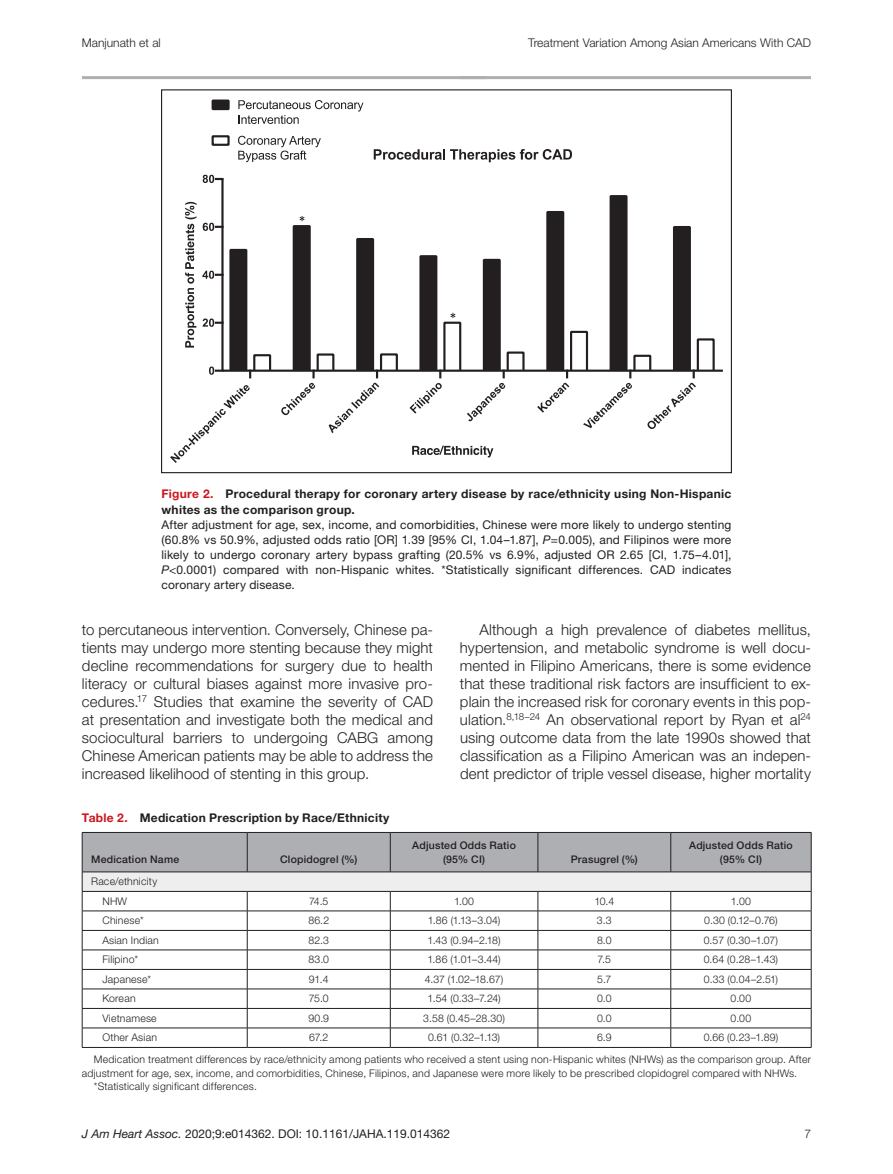
<style>
.page{position:relative;width:893px;height:1174px;background:#fff}
.page>*{position:absolute;margin:0;border:0;box-sizing:border-box;transform-origin:0 0}
.t1{font:300 15px/18px "Helvetica Neue LT Std";letter-spacing:.005em;color:#231f20;text-align:justify}
.t2{font:12px/15px "Helvetica Neue LT Std";letter-spacing:.01em;color:#231f20;text-align:justify}
.t3{font:700 12px/15px "Helvetica Neue LT Std";letter-spacing:.025em;color:#231f20}
.t4{font:300 12px "Helvetica Neue LT Std";color:#231f20}
.t5{font:300 10.5px/19.5px "Helvetica Neue LT Std";letter-spacing:.02em;color:#231f20}
.t6{font:500 10.5px/13.5px "Helvetica Neue LT Std";letter-spacing:.02em;color:#231f20;text-align:center}
.s1{color:#cd151d}
.s2{font-style:italic}
</style>
<div class="page">
<div style="left:230px;top:250px;width:16px;height:121px;background:#231f20"></div>
<div style="left:229px;top:249px;width:18px;height:122px;border:2px solid #231f20"></div>
<div style="left:294px;top:226px;width:16px;height:145px;background:#231f20"></div>
<div style="left:293px;top:225px;width:18px;height:146px;border:2px solid #231f20"></div>
<div style="left:357px;top:239px;width:16px;height:132px;background:#231f20"></div>
<div style="left:356px;top:238px;width:18px;height:133px;border:2px solid #231f20"></div>
<div style="left:420px;top:256px;width:16px;height:115px;background:#231f20"></div>
<div style="left:419px;top:255px;width:18px;height:116px;border:2px solid #231f20"></div>
<div style="left:484px;top:260px;width:16px;height:111px;background:#231f20"></div>
<div style="left:483px;top:259px;width:18px;height:112px;border:2px solid #231f20"></div>
<div style="left:547px;top:212px;width:16px;height:159px;background:#231f20"></div>
<div style="left:546px;top:211px;width:18px;height:160px;border:2px solid #231f20"></div>
<div style="left:611px;top:196px;width:15px;height:175px;background:#231f20"></div>
<div style="left:610px;top:195px;width:17px;height:176px;border:2px solid #231f20"></div>
<div style="left:674px;top:227px;width:16px;height:144px;background:#231f20"></div>
<div style="left:673px;top:226px;width:18px;height:145px;border:2px solid #231f20"></div>
<div style="left:253px;top:354px;width:18px;height:17px;border:2px solid #231f20"></div>
<div style="left:317px;top:353px;width:17px;height:18px;border:2px solid #231f20"></div>
<div style="left:380px;top:353px;width:18px;height:18px;border:2px solid #231f20"></div>
<div style="left:443px;top:322px;width:18px;height:49px;border:2px solid #231f20"></div>
<div style="left:507px;top:351px;width:18px;height:20px;border:2px solid #231f20"></div>
<div style="left:570px;top:331px;width:18px;height:40px;border:2px solid #231f20"></div>
<div style="left:633px;top:355px;width:18px;height:16px;border:2px solid #231f20"></div>
<div style="left:697px;top:338px;width:18px;height:33px;border:2px solid #231f20"></div>
<hr style="left:222px;top:369px;width:501px;height:3px;background:#231f20">
<svg style="left:312px;top:371px;width:3px;height:6px"></svg>
<svg style="left:170px;top:385px;width:80px;height:78px"></svg>
<svg style="left:281px;top:383px;width:34px;height:32px"></svg>
<svg style="left:329px;top:383px;width:50px;height:50px"></svg>
<svg style="left:410px;top:383px;width:32px;height:30px"></svg>
<svg style="left:467px;top:383px;width:38px;height:38px"></svg>
<svg style="left:537px;top:383px;width:32px;height:30px"></svg>
<svg style="left:583px;top:383px;width:49px;height:45px"></svg>
<svg style="left:647px;top:383px;width:49px;height:46px"></svg>
<hr style="left:221px;top:179px;width:3px;height:192px;background:#231f20">
<svg style="left:209px;top:366px;width:13px;height:9px"></svg>
<svg style="left:203px;top:175px;width:19px;height:8px"></svg>
<svg style="left:374px;top:149px;width:198px;height:13px"></svg>
<svg style="left:185px;top:202px;width:37px;height:145px"></svg>
<svg style="left:238px;top:100px;width:125px;height:24px"></svg>
<div style="left:213px;top:101px;width:16px;height:8px;background:#231f20"></div>
<div style="left:212px;top:99px;width:18px;height:11px;border:2px solid #231f20"></div>
<svg style="left:238px;top:136px;width:83px;height:26px"></svg>
<div style="left:212px;top:135px;width:18px;height:11px;border:2px solid #231f20"></div>
<svg style="left:412px;top:445px;width:81px;height:12px"></svg>
<svg style="left:300px;top:216px;width:4px;height:5px"></svg>
<svg style="left:450px;top:313px;width:5px;height:5px"></svg>
<hr style="left:82px;top:1047px;width:165px;height:1px;background:#231f20">
<hr style="left:247px;top:1047px;width:143px;height:1px;background:#231f20">
<hr style="left:390px;top:1047px;width:148px;height:1px;background:#231f20">
<hr style="left:538px;top:1047px;width:133px;height:1px;background:#231f20">
<svg style="left:82px;top:832px;width:730px;height:215px"></svg>
<hr style="left:671px;top:1047px;width:140px;height:1px;background:#231f20">
<hr style="left:82px;top:76px;width:405px;height:3px;background:#aeafb3">
<hr style="left:460px;top:76px;width:351px;height:3px;background:#aeafb3">
<p class="t4" style="left:82px;top:35px;width:80px">Manjunath et al</p>
<p class="t4" style="left:528px;top:35px;width:284px">Treatment Variation Among Asian Americans With CAD</p>
<p class="t3" style="left:162px;top:486px;width:571px"><span class="s1">Figure 2.</span> Procedural therapy for coronary artery disease by race/ethnicity using Non-Hispanic whites as the comparison group.</p>
<p class="t2" style="left:162px;top:516px;width:571px">After adjustment for age, sex, income, and comorbidities, Chinese were more likely to undergo stenting (60.8% vs 50.9%, adjusted odds ratio [OR] 1.39 [95% CI, 1.04–1.87], <span class="s2">P</span>=0.005), and Filipinos were more likely to undergo coronary artery bypass grafting (20.5% vs 6.9%, adjusted OR 2.65 [CI, 1.75–4.01], <span class="s2">P</span>&lt;0.0001) compared with non-Hispanic whites. *Statistically significant differences. CAD indicates coronary artery disease.</p>
<p class="t1" style="left:82px;top:620px;width:353px">to percutaneous intervention. Conversely, Chinese pa&shy;tients may undergo more stenting because they might decline recommendations for surgery due to health literacy or cultural biases against more invasive pro&shy;cedures.<sup>17</sup> Studies that examine the severity of CAD at presentation and investigate both the medical and sociocultural barriers to undergoing CABG among Chinese American patients may be able to address the increased likelihood of stenting in this group.</p>
<p class="t1" style="left:460px;top:620px;width:353px;text-indent:19px">Although a high prevalence of diabetes mellitus, hypertension, and metabolic syndrome is well docu&shy;mented in Filipino Americans, there is some evidence that these traditional risk factors are insufficient to ex&shy;plain the increased risk for coronary events in this pop&shy;ulation.<sup>8,18–24</sup> An observational report by Ryan et al<sup>24 </sup>using outcome data from the late 1990s showed that classification as a Filipino American was an indepen&shy;dent predictor of triple vessel disease, higher mortality</p>
<p class="t3" style="left:82px;top:810px;width:309px"><span class="s1">Table 2.</span> Medication Prescription by Race/Ethnicity</p>
<p class="t6" style="left:91px;top:852px;width:90px">Medication Name</p>
<p class="t6" style="left:280px;top:852px;width:79px">Clopidogrel (%)</p>
<p class="t6" style="left:412px;top:838px;width:105px">Adjusted Odds Ratio (95% CI)</p>
<p class="t6" style="left:571px;top:852px;width:69px">Prasugrel (%)</p>
<p class="t6" style="left:689px;top:838px;width:105px">Adjusted Odds Ratio (95% CI)</p>
<p class="t5" style="left:102px;top:871px;width:56px;text-indent:-11px">Race/ethnicity<br>NHW</p>
<p class="t5" style="left:309px;top:891px;width:21px">74.5</p>
<p class="t5" style="left:454px;top:891px;width:22px">1.00</p>
<p class="t5" style="left:594px;top:891px;width:21px">10.4</p>
<p class="t5" style="left:731px;top:891px;width:22px">1.00</p>
<p class="t5" style="left:102px;top:910px;width:43px">Chinese*</p>
<p class="t5" style="left:308px;top:910px;width:22px">86.2</p>
<p class="t5" style="left:428px;top:910px;width:74px">1.86 (1.13–3.04)</p>
<p class="t5" style="left:597px;top:910px;width:16px">3.3</p>
<p class="t5" style="left:704px;top:910px;width:75px">0.30 (0.12–0.76)</p>
<p class="t5" style="left:102px;top:930px;width:58px">Asian Indian</p>
<p class="t5" style="left:309px;top:930px;width:22px">82.3</p>
<p class="t5" style="left:427px;top:930px;width:75px">1.43 (0.94–2.18)</p>
<p class="t5" style="left:597px;top:930px;width:16px">8.0</p>
<p class="t5" style="left:704px;top:930px;width:76px">0.57 (0.30–1.07)</p>
<p class="t5" style="left:102px;top:949px;width:37px">Filipino*</p>
<p class="t5" style="left:308px;top:949px;width:22px">83.0</p>
<p class="t5" style="left:427px;top:949px;width:75px">1.86 (1.01–3.44)</p>
<p class="t5" style="left:598px;top:949px;width:15px">7.5</p>
<p class="t5" style="left:704px;top:949px;width:76px">0.64 (0.28–1.43)</p>
<p class="t5" style="left:102px;top:969px;width:50px">Japanese*</p>
<p class="t5" style="left:309px;top:969px;width:21px">91.4</p>
<p class="t5" style="left:425px;top:969px;width:80px">4.37 (1.02–18.67)</p>
<p class="t5" style="left:597px;top:969px;width:16px">5.7</p>
<p class="t5" style="left:704px;top:969px;width:76px">0.33 (0.04–2.51)</p>
<p class="t5" style="left:102px;top:988px;width:35px">Korean</p>
<p class="t5" style="left:309px;top:988px;width:22px">75.0</p>
<p class="t5" style="left:427px;top:988px;width:75px">1.54 (0.33–7.24)</p>
<p class="t5" style="left:597px;top:988px;width:16px">0.0</p>
<p class="t5" style="left:731px;top:988px;width:22px">0.00</p>
<p class="t5" style="left:102px;top:1008px;width:56px">Vietnamese</p>
<p class="t5" style="left:308px;top:1008px;width:22px">90.9</p>
<p class="t5" style="left:423px;top:1008px;width:83px">3.58 (0.45–28.30)</p>
<p class="t5" style="left:597px;top:1008px;width:16px">0.0</p>
<p class="t5" style="left:731px;top:1008px;width:22px">0.00</p>
<p class="t5" style="left:102px;top:1027px;width:56px">Other Asian</p>
<p class="t5" style="left:309px;top:1027px;width:21px">67.2</p>
<p class="t5" style="left:428px;top:1027px;width:73px">0.61 (0.32–1.13)</p>
<p class="t5" style="left:597px;top:1027px;width:16px">6.9</p>
<p class="t5" style="left:94px;top:1026px;width:718px;line-height:21.9px;text-indent:610px">0.66 (0.23–1.89)<br>Medication treatment differences by race/ethnicity among patients who received a stent using non-Hispanic whites (NHWs) as the comparison group. After</p>
<p class="t5" style="left:94px;top:1066px;width:705px;line-height:13.5px;text-indent:-12px">adjustment for age, sex, income, and comorbidities, Chinese, Filipinos, and Japanese were more likely to be prescribed clopidogrel compared with NHWs. *Statistically significant differences.</p>
<p class="t2" style="left:82px;top:1126px;width:370px"><span class="s2">J Am Heart Assoc.</span> 2020;9:e014362. DOI: 10.1161/JAHA.119.014362</p>
<p class="t4" style="left:804px;top:1126px;width:8px">7</p>
</div>
